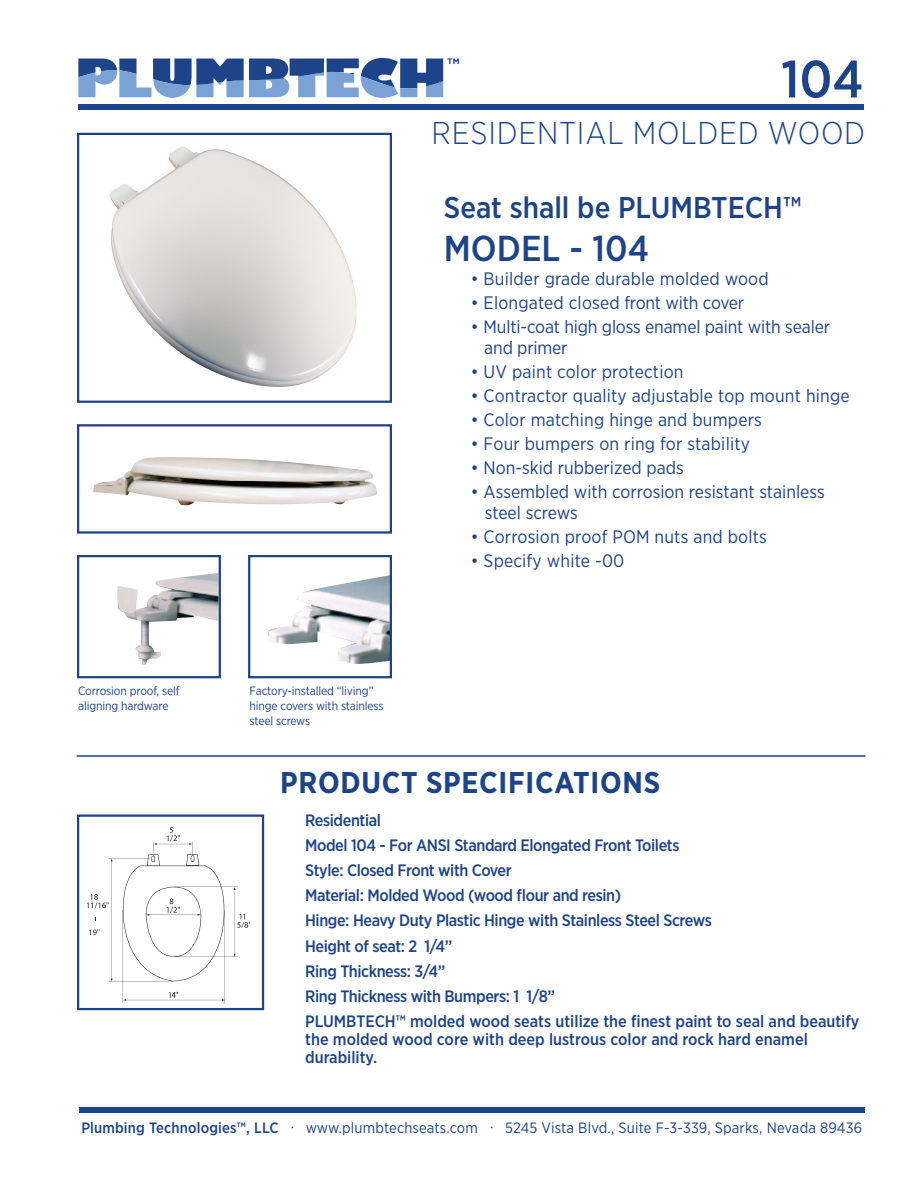
<style>
.page{position:relative;width:918px;height:1188px;background:#fff}
.page>*{position:absolute;margin:0;border:0;box-sizing:border-box;transform-origin:0 0}
.t1{font:500 52.5px "Gotham Narrow";color:#1d4389}
.t2{font:500 36px "Gotham Narrow";color:#1d4389}
.t3{font:300 31.5px "Gotham Narrow";letter-spacing:.025em;color:#1d4389}
.t4{font:500 30px "Gotham Narrow";color:#1d4389}
.t5{font:700 30px "Gotham Narrow";letter-spacing:.025em;color:#1d4389}
.t6{font:18px/21px "Gotham Narrow";letter-spacing:.01em;color:#1d4389}
.t7{font:18px/21px "Gotham Narrow";letter-spacing:-.01em;color:#1d4389}
.t8{font:500 16.5px/25.2px "Gotham Narrow";letter-spacing:-.025em;color:#1d4389}
.t9{font:500 16.5px/18px "Gotham Narrow";color:#1d4389}
.t10{font:15px "Gotham Narrow";letter-spacing:.01em;color:#1d4389}
.t11{font:12px/15px "Gotham Narrow";letter-spacing:-.01em;color:#1d4389}
.s1{font-weight:500}
.s2{font-family:"Minion Pro"}
</style>
<div class="page">
<svg style="left:78px;top:58px;width:381px;height:40px"></svg>
<div style="left:78px;top:104px;width:786px;height:6px;background:#1d4389"></div>
<div style="left:80px;top:1107px;width:785px;height:6px;background:#1d4389"></div>
<img style="left:109px;top:146px;width:248px;height:241px">
<div style="left:77px;top:133px;width:315px;height:270px;border:2px solid #1d4389"></div>
<hr style="left:77px;top:755px;width:788px;height:2px;background:#1d4389">
<img style="left:93px;top:457px;width:284px;height:49px">
<div style="left:77px;top:424px;width:315px;height:110px;border:2px solid #1d4389"></div>
<img style="left:268px;top:575px;width:121px;height:89px">
<div style="left:248px;top:555px;width:144px;height:123px;border:2px solid #1d4389"></div>
<div style="left:77px;top:815px;width:187px;height:195px;border:2px solid #1d4389"></div>
<svg style="left:87px;top:827px;width:163px;height:177px"></svg>
<img style="left:118px;top:573px;width:100px;height:92px">
<div style="left:77px;top:555px;width:144px;height:123px;border:2px solid #1d4389"></div>
<h1 class="t1" style="left:781px;top:46px;width:84px">104</h1>
<h3 class="t3" style="left:431px;top:113px;width:435px">RESIDENTIAL MOLDED WOOD</h3>
<p class="t11" style="left:78px;top:683px;width:103px">Corrosion proof, self aligning hardware</p>
<p class="t11" style="left:250px;top:683px;width:136px">Factory-installed “living” hinge covers with stainless steel screws</p>
<h3 class="t4" style="left:444px;top:188px;width:359px">Seat shall be PLUMBTECH™</h3>
<h2 class="t2" style="left:444px;top:226px;width:207px">MODEL - 104</h2>
<p class="t6" style="left:471px;top:268px;width:299px">• Builder grade durable molded wood</p>
<p class="t6" style="left:471px;top:292px;width:275px">• Elongated closed front with cover</p>
<p class="t7" style="left:484px;top:316px;width:347px;text-indent:-13px">• Multi-coat high gloss enamel paint with sealer and primer</p>
<p class="t6" style="left:471px;top:361px;width:214px">• UV paint color protection</p>
<p class="t6" style="left:471px;top:385px;width:380px">• Contractor quality adjustable top mount hinge</p>
<p class="t6" style="left:471px;top:409px;width:293px">• Color matching hinge and bumpers</p>
<p class="t6" style="left:471px;top:433px;width:281px">• Four bumpers on ring for stability</p>
<p class="t6" style="left:471px;top:457px;width:214px">• Non-skid rubberized pads</p>
<p class="t6" style="left:485px;top:481px;width:341px;text-indent:-14px">• Assembled with corrosion resistant stainless steel screws</p>
<p class="t6" style="left:471px;top:526px;width:298px">• Corrosion proof POM nuts and bolts</p>
<p class="t6" style="left:471px;top:550px;width:155px">• Specify white -00</p>
<h3 class="t5" style="left:280px;top:763px;width:382px">PRODUCT SPECIFICATIONS</h3>
<p class="t8" style="left:305px;top:807px;width:556px">Residential<br>Model 104 - For ANSI Standard Elongated Front Toilets<br>Style: Closed Front with Cover<br>Material: Molded Wood (wood flour and resin)<br>Hinge: Heavy Duty Plastic Hinge with Stainless Steel Screws<br>Height of seat: 2 1/4”<br>Ring Thickness: 3/4”<br>Ring Thickness with Bumpers: 1 1/8”<br>PLUMBTECH™ molded wood seats utilize the finest paint to seal and beautify</p>
<p class="t9" style="left:305px;top:1030px;width:504px">the molded wood core with deep lustrous color and rock hard enamel durability.</p>
<p class="t10" style="left:81px;top:1118px;width:782px"><span class="s1">Plumbing Technologies™, LLC</span> <span class="s2">·</span> www.plumbtechseats.com <span class="s2">·</span> 5245 Vista Blvd., Suite F-3-339, Sparks, Nevada 89436</p>
</div>
